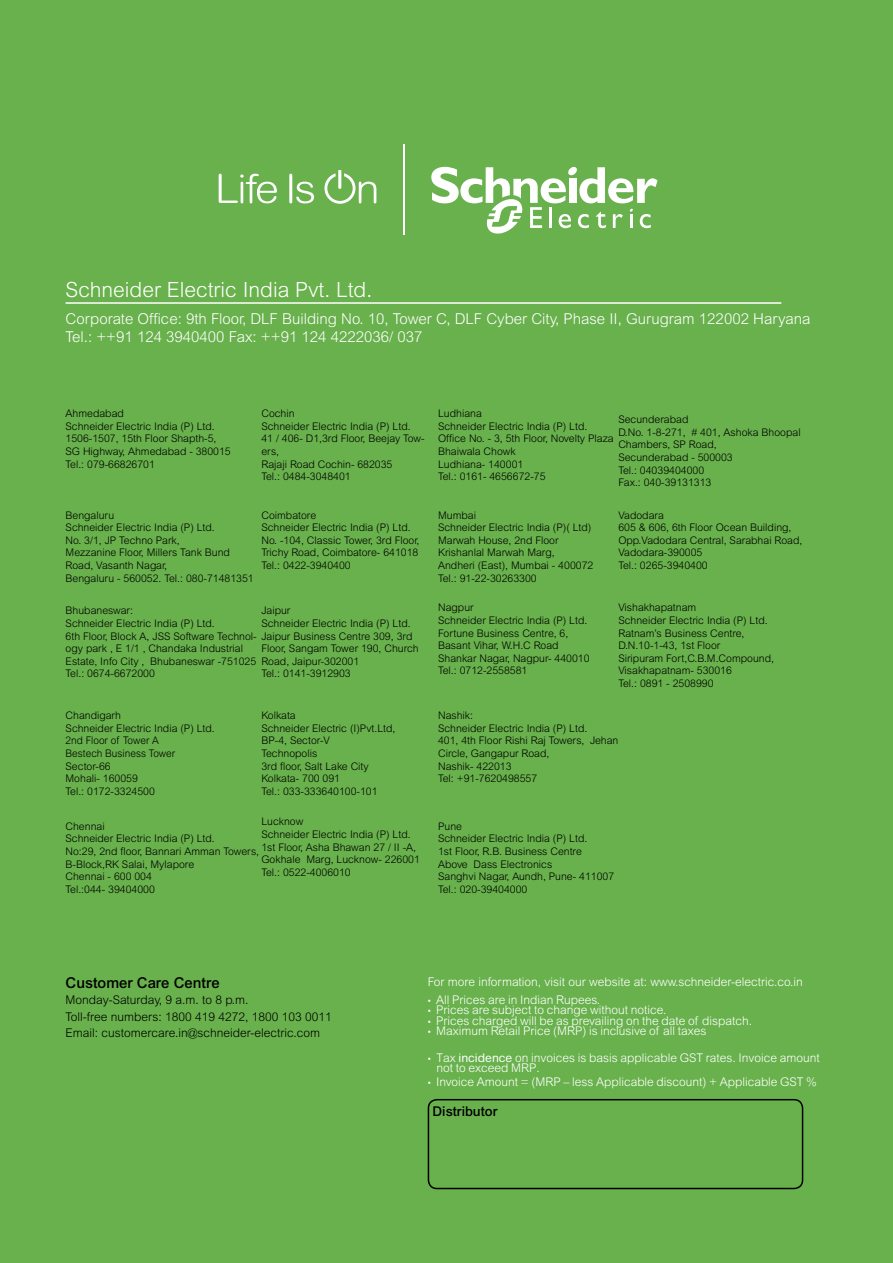
<style>
.page{position:relative;width:893px;height:1263px;background:#68b14c}
.page>*{position:absolute;margin:0;border:0;box-sizing:border-box;transform-origin:0 0}
.t1{font:300 21px "Arial MT Std";color:#fff}
.t2{font:300 15px/18px "Arial MT Std";color:#fff}
.t3{font:500 15px "Arial MT Std";color:#000}
.t4{font:500 13.5px "Arial MT Std";color:#000}
.t5{font:300 12px/10.5px "Arial MT Std";color:#fff}
.t6{font:300 12px/16.5px "Arial MT Std";color:#000}
.t7{font:300 10.5px/12.6px "Arial MT Std";color:#000}
.s1{font-family:"Arial";font-weight:400;font-size:9px}
.s2{font-family:"Arial Rounded MT Std";font-weight:400}
</style>
<div class="page">
<div style="left:428px;top:1099px;width:375px;height:90px;border:2px solid #000;border-radius:9px"></div>
<hr style="left:66px;top:302px;width:715px;height:2px;background:#fff">
<svg style="left:219px;top:174px;width:58px;height:29px"></svg>
<svg style="left:289px;top:174px;width:25px;height:29px"></svg>
<svg style="left:324px;top:170px;width:52px;height:34px"></svg>
<svg style="left:431px;top:166px;width:227px;height:68px"></svg>
<hr style="left:403px;top:144px;width:2px;height:91px;background:#fff">
<h1 class="t1" style="left:66px;top:278px;width:308px">Schneider Electric India Pvt. Ltd.</h1>
<h2 class="t2" style="left:66px;top:309px;width:746px">Corporate Office: 9th Floor, DLF Building No. 10, Tower C, DLF Cyber City, Phase II, Gurugram 122002 Haryana<br>Tel.: ++91 124 3940400 Fax: ++91 124 4222036/ 037</h2>
<p class="t7" style="left:66px;top:407px;width:167px">Ahmedabad<br>Schneider Electric India (P) Ltd.<br>1506-1507, 15th Floor Shapth-5,<br>SG Highway, Ahmedabad - 380015<br>Tel.: 079-66826701</p>
<p class="t7" style="left:261px;top:407px;width:165px">Cochin<br>Schneider Electric India (P) Ltd.<br>41 / 406- D1,3rd Floor, Beejay Tow&shy;ers,<br>Rajaji Road Cochin- 682035<br>Tel.: 0484-3048401</p>
<p class="t7" style="left:438px;top:407px;width:177px">Ludhiana<br>Schneider Electric India (P) Ltd.<br>Office No. - 3, 5th Floor, Novelty Plaza<br>Bhaiwala Chowk<br>Ludhiana- 140001<br>Tel.: 0161- 4656672-75</p>
<p class="t7" style="left:618px;top:413px;width:184px">Secunderabad<br>D.No. 1-8-271, # 401, Ashoka Bhoopal<br>Chambers, SP Road,<br>Secunderabad - 500003<br>Tel.: 04039404000<br>Fax.: 040-39131313</p>
<p class="t7" style="left:66px;top:509px;width:190px">Bengaluru<br>Schneider Electric India (P) Ltd.<br>No. 3/1, JP Techno Park,<br>Mezzanine Floor, Millers Tank Bund<br>Road, Vasanth Nagar,<br>Bengaluru - 560052. Tel.: 080-71481351</p>
<p class="t7" style="left:261px;top:509px;width:159px">Coimbatore<br>Schneider Electric India (P) Ltd.<br>No. -104, Classic Tower, 3rd Floor,<br>Trichy Road, Coimbatore- 641018<br>Tel.: 0422-3940400</p>
<p class="t7" style="left:438px;top:509px;width:157px">Mumbai<br>Schneider Electric India (P)( Ltd)<br>Marwah House, 2nd Floor<br>Krishanlal Marwah Marg,<br>Andheri (East), Mumbai - 400072<br>Tel.: 91-22-30263300</p>
<p class="t7" style="left:618px;top:509px;width:185px">Vadodara<br>605 &amp; 606, 6th Floor Ocean Building,<br>Opp.Vadodara Central, Sarabhai Road,<br>Vadodara-390005<br>Tel.: 0265-3940400</p>
<p class="t7" style="left:66px;top:604px;width:348px">Bhubaneswar:<br>Schneider Electric India (P) Ltd.<br>6th Floor, Block A, JSS Software Technol- Jaipur Business Centre 309, 3rd ogy park , E 1/1 , Chandaka Industrial<br>Estate, Info City , Bhubaneswar -751025<br>Tel.: 0674-6672000</p>
<p class="t7" style="left:438px;top:601px;width:153px">Nagpur<br>Schneider Electric India (P) Ltd.<br>Fortune Business Centre, 6,<br>Basant Vihar, W.H.C Road<br>Shankar Nagar, Nagpur- 440010<br>Tel.: 0712-2558581</p>
<p class="t7" style="left:618px;top:601px;width:157px">Vishakhapatnam<br>Schneider Electric India (P) Ltd.<br>Ratnam’s Business Centre,<br>D.N.10-1-43, 1st Floor<br>Siripuram Fort,C.B.M.Compound,<br>Visakhapatnam- 530016<br>Tel.: 0891 - 2508990</p>
<p class="t7" style="left:261px;top:604px;width:151px">Jaipur<br>Schneider Electric India (P) Ltd.</p>
<p class="t7" style="left:261px;top:642px;width:159px">Floor, Sangam Tower 190, Church<br>Road, Jaipur-302001<br>Tel.: 0141-3912903</p>
<p class="t7" style="left:66px;top:709px;width:151px">Chandigarh<br>Schneider Electric India (P) Ltd.<br>2nd Floor of Tower A<br>Bestech Business Tower<br>Sector-66<br>Mohali- 160059<br>Tel.: 0172-3324500</p>
<p class="t7" style="left:261px;top:709px;width:136px">Kolkata<br>Schneider Electric (I)Pvt.Ltd,<br>BP-4, Sector-V<br>Technopolis<br>3rd floor, Salt Lake City<br>Kolkata- 700 091<br>Tel.: 033-333640100-101</p>
<p class="t7" style="left:438px;top:709px;width:182px">Nashik:<br>Schneider Electric India (P) Ltd.<br>401, 4th Floor Rishi Raj Towers, Jehan<br>Circle, Gangapur Road,<br>Nashik- 422013<br>Tel: +91-7620498557</p>
<p class="t7" style="left:66px;top:820px;width:195px">Chennai<br>Schneider Electric India (P) Ltd.<br>No:29, 2nd floor, Bannari Amman Towers,<br>B-Block,RK Salai, Mylapore<br>Chennai - 600 004<br>Tel.:044- 39404000</p>
<p class="t7" style="left:261px;top:815px;width:160px">Lucknow<br>Schneider Electric India (P) Ltd.<br>1st Floor, Asha Bhawan 27 / II -A,<br>Gokhale Marg, Lucknow- 226001<br>Tel.: 0522-4006010</p>
<p class="t7" style="left:438px;top:820px;width:178px">Pune<br>Schneider Electric India (P) Ltd.<br>1st Floor, R.B. Business Centre<br>Above Dass Electronics<br>Sanghvi Nagar, Aundh, Pune- 411007<br>Tel.: 020-39404000</p>
<h2 class="t3" style="left:66px;top:974px;width:156px">Customer Care Centre</h2>
<p class="t6" style="left:66px;top:992px;width:268px">Monday-Saturday, 9 a.m. to 8 p.m.<br>Toll-free numbers: 1800 419 4272, 1800 103 0011<br>Email: customercare.in@schneider-electric.com</p>
<p class="t5" style="left:428px;top:976px;width:377px">For more information, visit our website at: www.schneider-electric.co.in</p>
<p class="t5" style="left:428px;top:994px;width:174px"><span class="s1">•</span> All Prices are in Indian Rupees.</p>
<p class="t5" style="left:428px;top:1005px;width:240px"><span class="s1">•</span> Prices are subject to change without notice.</p>
<p class="t5" style="left:428px;top:1015px;width:326px"><span class="s1">•</span> Prices charged will be as prevailing on the date of dispatch.</p>
<p class="t5" style="left:428px;top:1026px;width:280px"><span class="s1">•</span> Maximum Retail Price (MRP) is inclusive of all taxes</p>
<p class="t5" style="left:436px;top:1052px;width:385px;text-indent:-9px"><span class="s1">•</span> Tax <span class="s2">incidence</span> on invoices is basis applicable GST rates. Invoice amount not to exceed MRP.</p>
<p class="t5" style="left:428px;top:1076px;width:391px"><span class="s1">•</span> Invoice Amount = (MRP – less Applicable discount) + Applicable GST %</p>
<p class="t4" style="left:433px;top:1104px;width:66px">Distributor</p>
</div>
